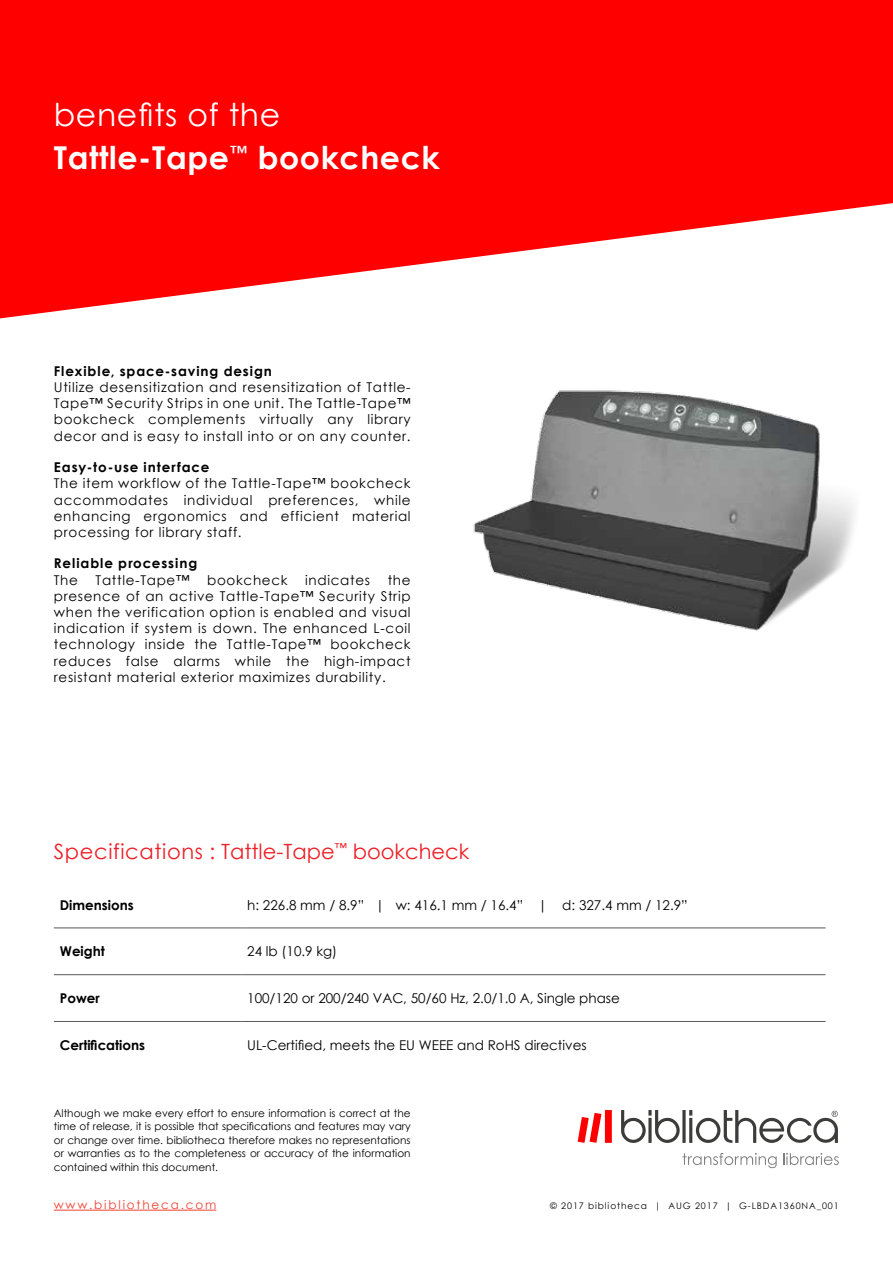
<style>
.page{position:relative;width:893px;height:1263px;background:#fff}
.page>*{position:absolute;margin:0;border:0;box-sizing:border-box;transform-origin:0 0}
.t1{font:700 31.5px/43.5px "Century Gothic";letter-spacing:.02em;color:#fff}
.t2{font:21px "Century Gothic";color:#ed1d24}
.t3{font:13.5px/16.2px "Century Gothic";letter-spacing:.05em;color:#000;text-align:justify}
.t4{font:13.5px "Century Gothic";color:#000}
.t5{font:700 13.5px "Century Gothic";letter-spacing:.06em;color:#000}
.t6{font:700 13.5px "Century Gothic";color:#000}
.t7{font:12px "Century Gothic";letter-spacing:.15em;color:#ef4130}
.t8{font:10.5px/13.5px "Century Gothic";color:#000;text-align:justify}
.t9{font:9px "Century Gothic";letter-spacing:.1em;color:#000}
.s1{font-weight:400}
</style>
<div class="page">
<svg style="left:0;top:0;width:893px;height:318px;fill:#f00"></svg>
<hr style="left:54px;top:1210px;width:162px;height:1px;background:#ef4130">
<svg style="left:682px;top:1153px;width:95px;height:15px"></svg>
<svg style="left:783px;top:1153px;width:56px;height:12px"></svg>
<svg style="left:621px;top:1110px;width:59px;height:33px"></svg>
<svg style="left:682px;top:1110px;width:4px;height:33px"></svg>
<svg style="left:689px;top:1110px;width:149px;height:33px"></svg>
<svg style="left:578px;top:1110px;width:34px;height:33px"></svg>
<img style="left:473px;top:390px;width:381px;height:241px">
<hr style="left:54px;top:928px;width:187px;height:1px;background:#58595b">
<hr style="left:241px;top:928px;width:584px;height:1px;background:#58595b">
<hr style="left:54px;top:974px;width:187px;height:1px;background:#58595b">
<hr style="left:241px;top:974px;width:584px;height:1px;background:#58595b">
<hr style="left:54px;top:1021px;width:187px;height:1px;background:#58595b">
<hr style="left:241px;top:1021px;width:584px;height:1px;background:#58595b">
<h1 class="t1" style="left:54px;top:91px;width:387px"><span class="s1">benefits of the<br></span>Tattle-Tape<sup>™</sup> bookcheck</h1>
<p class="t5" style="left:54px;top:361px;width:220px">Flexible, space-saving design</p>
<p class="t3" style="left:54px;top:379px;width:358px">Utilize desensitization and resensitization of Tattle-Tape™ Security Strips in one unit. The Tattle-Tape™ bookcheck complements virtually any library decor and is easy to install into or on any counter.</p>
<p class="t5" style="left:54px;top:457px;width:157px">Easy-to-use interface</p>
<p class="t3" style="left:54px;top:475px;width:358px">The item workflow of the Tattle-Tape™ bookcheck accommodates individual preferences, while enhancing ergonomics and efficient material processing for library staff.</p>
<p class="t5" style="left:54px;top:553px;width:145px">Reliable processing</p>
<p class="t3" style="left:54px;top:571px;width:26px">The</p>
<p class="t3" style="left:96px;top:571px;width:95px">Tattle-Tape™</p>
<p class="t3" style="left:207px;top:571px;width:82px">bookcheck</p>
<p class="t3" style="left:305px;top:571px;width:66px">indicates</p>
<p class="t3" style="left:54px;top:571px;width:358px;text-indent:334px">the presence of an active Tattle-Tape™ Security Strip when the verification option is enabled and visual indication if system is down. The enhanced L-coil technology inside the Tattle-Tape™ bookcheck reduces false alarms while the high-impact resistant material exterior maximizes durability.</p>
<h2 class="t2" style="left:54px;top:837px;width:417px">Specifications : Tattle-Tape<sup>™</sup> bookcheck</h2>
<p class="t6" style="left:60px;top:894px;width:75px">Dimensions</p>
<p class="t4" style="left:247px;top:895px;width:442px">h: 226.8 mm / 8.9” | w: 416.1 mm / 16.4” | d: 327.4 mm / 12.9”</p>
<p class="t5" style="left:60px;top:941px;width:47px">Weight</p>
<p class="t3" style="left:247px;top:943px;width:92px">24 lb (10.9 kg)</p>
<p class="t5" style="left:60px;top:988px;width:41px">Power</p>
<p class="t4" style="left:247px;top:989px;width:374px">100/120 or 200/240 VAC, 50/60 Hz, 2.0/1.0 A, Single phase</p>
<p class="t6" style="left:60px;top:1035px;width:87px">Certifications</p>
<p class="t4" style="left:247px;top:1036px;width:341px">UL-Certified, meets the EU WEEE and RoHS directives</p>
<p class="t8" style="left:54px;top:1106px;width:358px">Although we make every effort to ensure information is correct at the time of release, it is possible that specifications and features may vary or change over time. bibliotheca therefore makes no representations or warranties as to the completeness or accuracy of the information contained within this document.</p>
<p class="t7" style="left:54px;top:1196px;width:164px">www.bibliotheca.com</p>
<p class="t9" style="left:550px;top:1199px;width:290px">© 2017 bibliotheca | AUG 2017 | G-LBDA1360NA_001</p>
</div>
